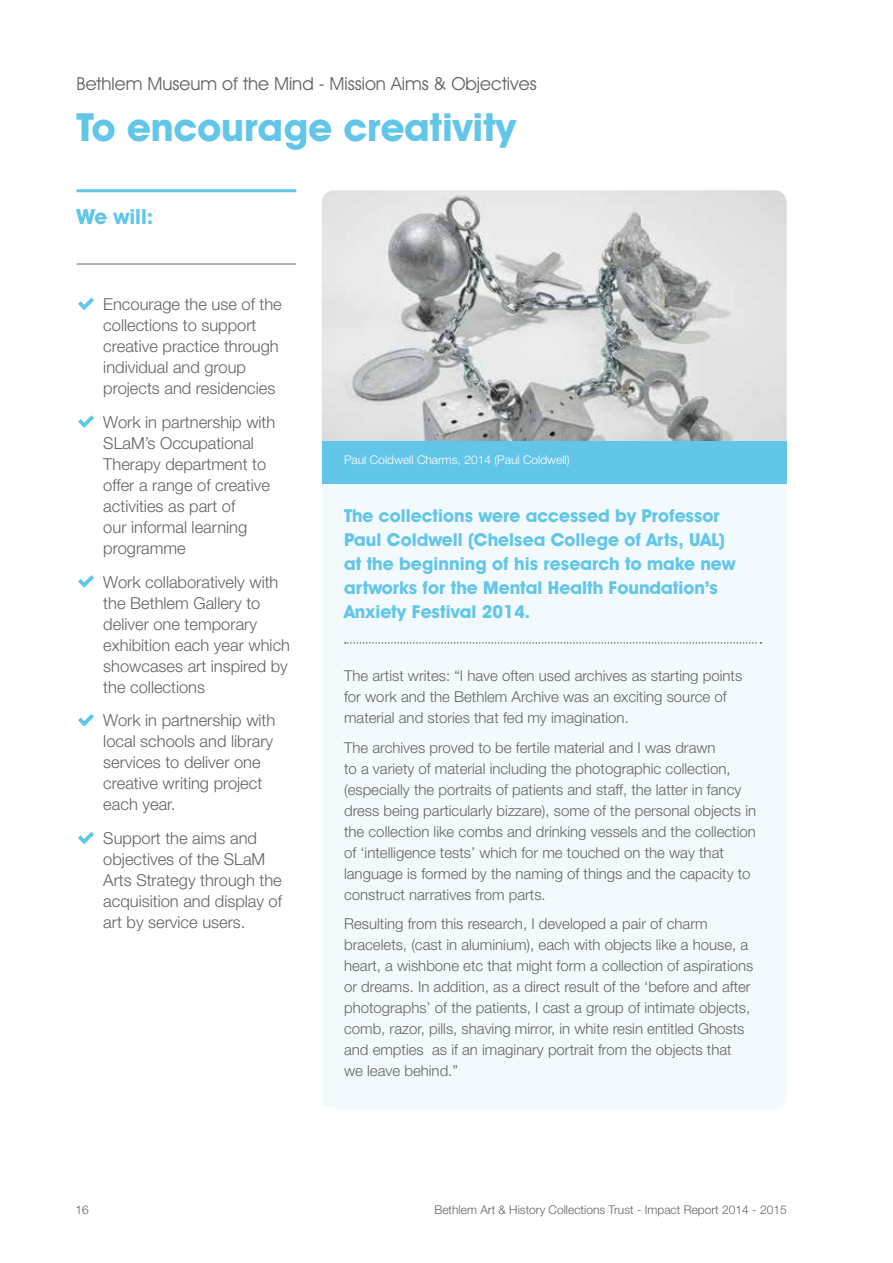
<style>
.page{position:relative;width:893px;height:1263px;background:#fff}
.page>*{position:absolute;margin:0;border:0;box-sizing:border-box;transform-origin:0 0}
.t1{font:700 39px "Avant Garde IT Cby BT";color:#62c6e9}
.t2{font:700 21px "Avant Garde IT Cby BT";color:#62c6e9}
.t3{font:700 18px/24px "Avant Garde IT Cby BT";color:#62c6e9}
.t4{font:18px "Avant Garde IT Cby BT";color:#646363}
.t5{font:300 16.5px/21px "Helvetica Neue LT Std";color:#646363}
.t6{font:300 15px/21px "Helvetica Neue LT Std";color:#646363}
.t7{font:300 12px "Helvetica Neue LT Std";color:#646363}
.t8{font:300 12px "Helvetica Neue LT Std";color:#fff}
</style>
<div class="page">
<hr style="left:77px;top:264px;width:219px;height:1px;background:#646363">
<svg style="left:78px;top:297px;width:16px;height:13px"></svg>
<svg style="left:78px;top:415px;width:16px;height:13px"></svg>
<svg style="left:78px;top:575px;width:16px;height:13px"></svg>
<svg style="left:78px;top:714px;width:16px;height:13px"></svg>
<svg style="left:78px;top:832px;width:16px;height:12px"></svg>
<hr style="left:77px;top:189px;width:219px;height:3px;background:#62c6e9">
<div style="left:322px;top:190px;width:465px;height:919px;background:#f3fafd;border-radius:13px"></div>
<svg style="left:345px;top:642px;width:416px;height:2px"></svg>
<img style="left:322px;top:190px;width:465px;height:251px">
<div style="left:322px;top:441px;width:465px;height:43px;background:#62c6e9"></div>
<p class="t4" style="left:77px;top:73px;width:462px">Bethlem Museum of the Mind - Mission Aims &amp; Objectives</p>
<h1 class="t1" style="left:77px;top:104px;width:441px">To encourage creativity</h1>
<h2 class="t2" style="left:77px;top:204px;width:79px">We will:</h2>
<p class="t5" style="left:103px;top:293px;width:180px">Encourage the use of the collections to support creative practice through individual and group projects and residencies</p>
<p class="t5" style="left:103px;top:411px;width:174px">Work in partnership with<br>SLaM’s Occupational<br>Therapy department to offer a range of creative activities as part of<br>our informal learning programme</p>
<p class="t5" style="left:103px;top:571px;width:188px">Work collaboratively with the Bethlem Gallery to deliver one temporary exhibition each year which showcases art inspired by the collections</p>
<p class="t5" style="left:103px;top:710px;width:174px">Work in partnership with local schools and library services to deliver one creative writing project each year.</p>
<p class="t5" style="left:103px;top:827px;width:180px">Support the aims and objectives of the SLaM<br>Arts Strategy through the acquisition and display of art by service users.</p>
<p class="t8" style="left:344px;top:453px;width:227px">Paul Coldwell Charms, 2014 (Paul Coldwell)</p>
<p class="t3" style="left:344px;top:503px;width:393px">The collections were accessed by Professor Paul Coldwell (Chelsea College of Arts, UAL) at the beginning of his research to make new artworks for the Mental Health Foundation’s Anxiety Festival 2014.</p>
<p class="t6" style="left:344px;top:665px;width:400px">The artist writes: “I have often used archives as starting points for work and the Bethlem Archive was an exciting source of material and stories that fed my imagination.</p>
<p class="t6" style="left:344px;top:736px;width:414px">The archives proved to be fertile material and I was drawn<br>to a variety of material including the photographic collection, (especially the portraits of patients and staff, the latter in fancy dress being particularly bizzare), some of the personal objects in the collection like combs and drinking vessels and the collection of ‘intelligence tests’ which for me touched on the way that language is formed by the naming of things and the capacity to construct narratives from parts.</p>
<p class="t6" style="left:344px;top:913px;width:411px">Resulting from this research, I developed a pair of charm bracelets, (cast in aluminium), each with objects like a house, a heart, a wishbone etc that might form a collection of aspirations or dreams. In addition, as a direct result of the ‘before and after photographs’ of the patients, I cast a group of intimate objects, comb, razor, pills, shaving mirror, in white resin entitled Ghosts and empties as if an imaginary portrait from the objects that we leave behind.”</p>
<p class="t7" style="left:75px;top:1202px;width:15px">16</p>
<p class="t7" style="left:434px;top:1202px;width:354px">Bethlem Art &amp; History Collections Trust - Impact Report 2014 - 2015</p>
</div>
